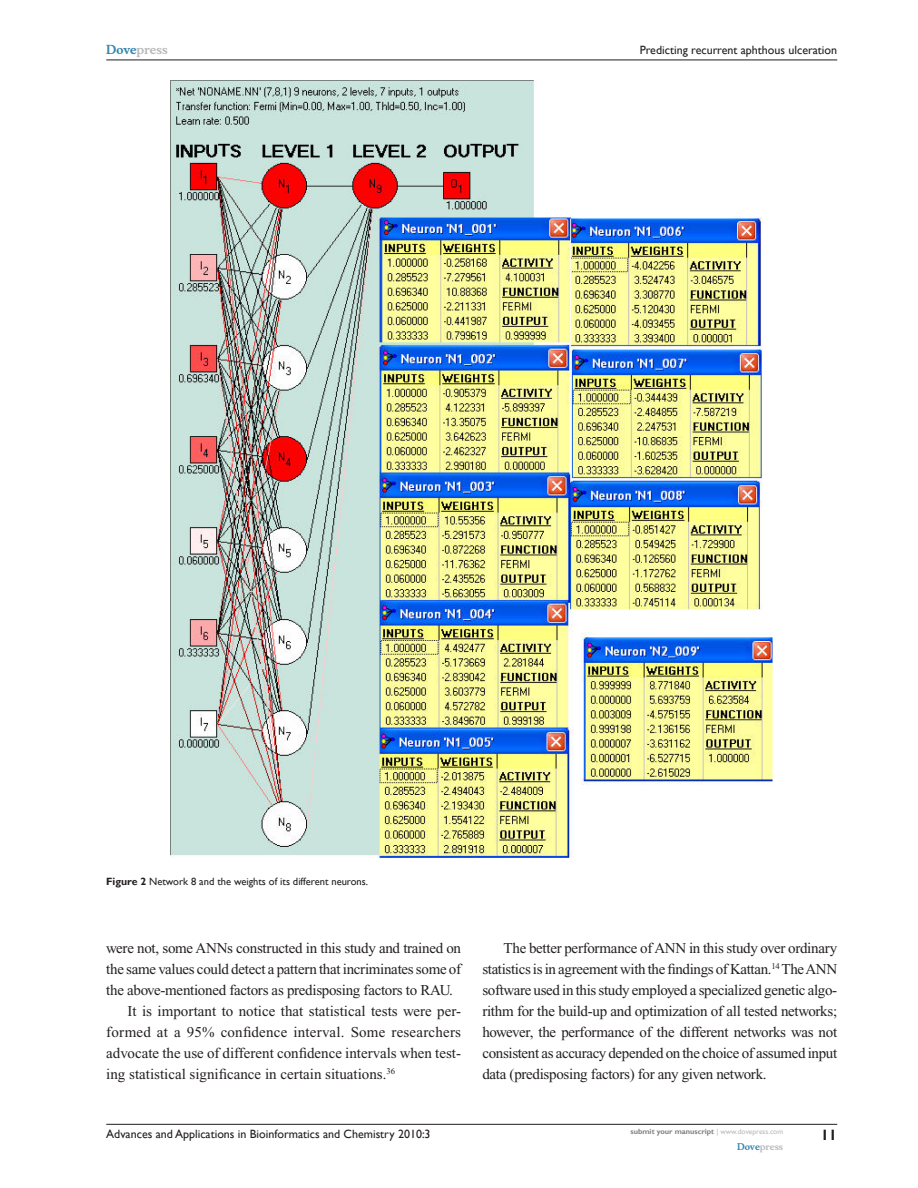
<style>
.page{position:relative;width:918px;height:1188px;background:#fff}
.page>*{position:absolute;margin:0;border:0;box-sizing:border-box;transform-origin:0 0}
.t1{font:15px/21px "Times New Roman";letter-spacing:-.02em;color:#231f20;text-align:justify}
.t2{font:15px "Times New Roman";color:#231f20}
.t3{font:15px "Times New Roman";letter-spacing:.015em;color:#231f20}
.t4{font:700 15px "Gill Sans";color:#231f20}
.t5{font:12px "Gill Sans";color:#231f20}
.t6{font:700 12px "Musee";color:#b8b9bc}
.t7{font:10.5px "Gill Sans";color:#231f20}
.t8{font:700 9px "Musee";color:#b8b9bc}
.t9{font:700 7.5px "Gill Sans";color:#808285}
.s1{color:#3485ae}
.s2{font-weight:700}
.s3{font-weight:400;color:#b8b9bc}
</style>
<div class="page">
<hr style="left:106px;top:1124px;width:731px;height:1px;background:#231f20">
<hr style="left:106px;top:60px;width:731px;height:1px;background:#231f20">
<img style="left:171px;top:81px;width:602px;height:776px">
<p class="t6" style="left:106px;top:43px;width:63px"><span class="s1">Dove</span>press</p>
<p class="t5" style="left:640px;top:43px;width:199px">Predicting recurrent aphthous ulceration</p>
<p class="t7" style="left:106px;top:875px;width:263px"><span class="s2">Figure 2</span> Network 8 and the weights of its different neurons.</p>
<p class="t1" style="left:106px;top:938px;width:356px">were not, some ANNs constructed in this study and trained on</p>
<p class="t1" style="left:106px;top:959px;width:356px">the same values could detect a pattern that incriminates some of</p>
<p class="t1" style="left:106px;top:980px;width:348px">the above-mentioned factors as predisposing factors to RAU.</p>
<p class="t2" style="left:128px;top:1003px;width:335px">It is important to notice that statistical tests were per-</p>
<p class="t3" style="left:106px;top:1024px;width:356px">formed at a 95% confidence interval. Some researchers</p>
<p class="t2" style="left:106px;top:1045px;width:356px">advocate the use of different confidence intervals when test-</p>
<p class="t2" style="left:106px;top:1066px;width:291px">ing statistical significance in certain situations.<sup>36</sup></p>
<p class="t1" style="left:482px;top:938px;width:356px;text-indent:21px">The better performance of ANN in this study over ordinary statistics is in agreement with the findings of Kattan.<sup>14</sup> The ANN software used in this study employed a specialized genetic algo&shy;rithm for the build-up and optimization of all tested networks; however, the performance of the different networks was not consistent as accuracy depended on the choice of assumed input data (predisposing factors) for any given network.</p>
<p class="t9" style="left:631px;top:1127px;width:154px">submit your manuscript <span class="s3">| www.dovepress.com</span></p>
<p class="t8" style="left:737px;top:1141px;width:48px"><span class="s1">Dove</span>press</p>
<p class="t5" style="left:106px;top:1127px;width:326px">Advances and Applications in Bioinformatics and Chemistry 2010:3</p>
<p class="t4" style="left:821px;top:1126px;width:18px">11</p>
</div>
